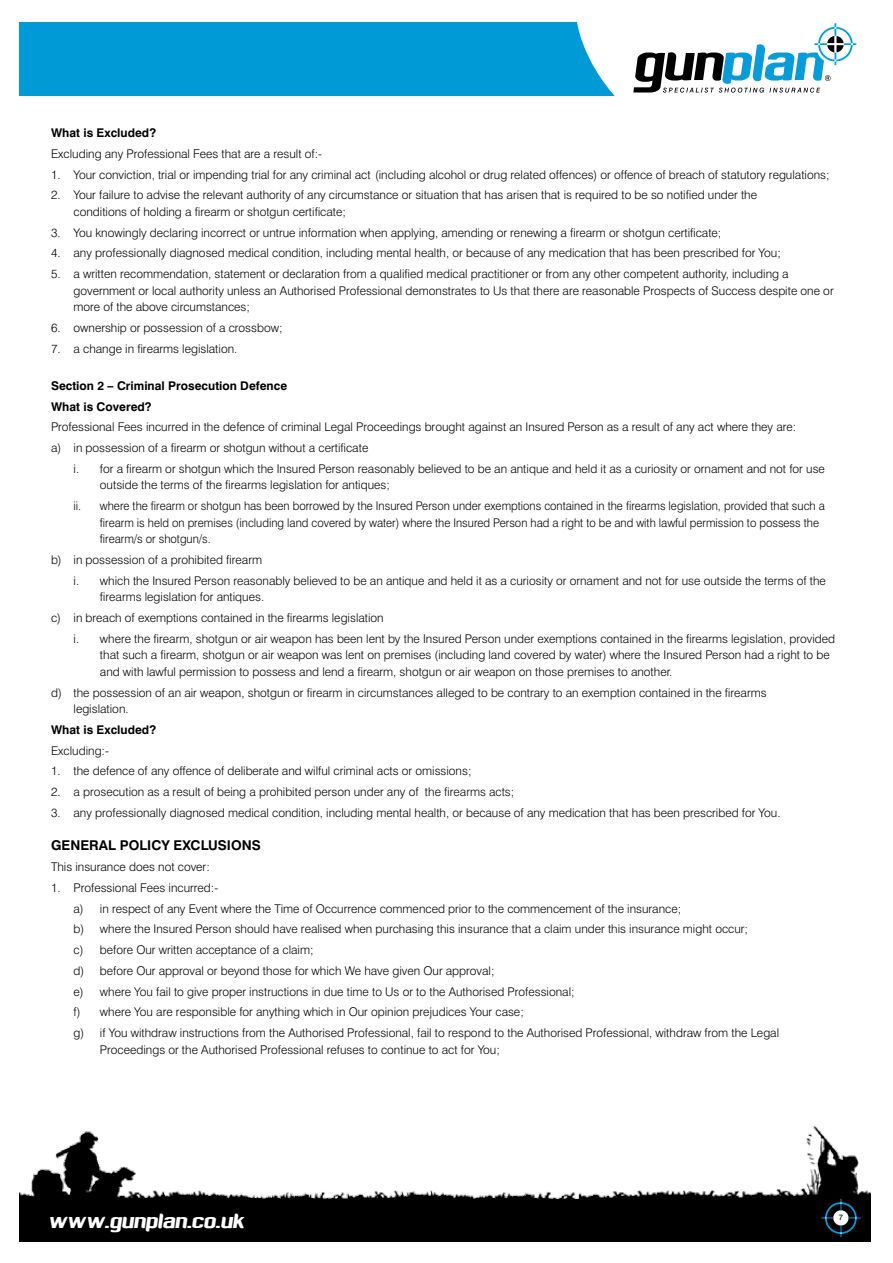
<style>
.page{position:relative;width:893px;height:1263px;background:#fff}
.page>*{position:absolute;margin:0;border:0;box-sizing:border-box;transform-origin:0 0}
.t1{font:19.5px "Sufrimeda";color:#fff}
.t2{font:700 13.5px "Swiss 721 BT";color:#000}
.t3{font:300 12px/20.7px "Swiss 721 BT";color:#000}
.t4{font:300 12px/16.5px "Swiss 721 BT";color:#000;scale:.95 1}
.t5{font:700 12px/20.7px "Swiss 721 BT";color:#000}
.t6{font:7.8px "Swiss 721 BT";color:#000}
</style>
<div class="page">
<img style="left:20px;top:1125px;width:851px;height:79px">
<div style="left:20px;top:1204px;width:851px;height:38px;background:#000"></div>
<svg style="left:821px;top:1199px;width:40px;height:38px"></svg>
<div style="left:20px;top:22px;width:851px;height:74px;background:#009ad7"></div>
<svg style="left:577px;top:22px;width:294px;height:74px;background:#bfd6df"></svg>
<p class="t5" style="left:51px;top:122px;width:107px">What is Excluded?</p>
<p class="t3" style="left:51px;top:143px;width:273px">Excluding any Professional Fees that are a result of:-</p>
<p class="t3" style="left:51px;top:164px;width:780px">1. Your conviction, trial or impending trial for any criminal act (including alcohol or drug related offences) or offence of breach of statutory regulations;</p>
<p class="t3" style="left:74px;top:187px;width:685px;line-height:16.5px;text-indent:-22px">2. Your failure to advise the relevant authority of any circumstance or situation that has arisen that is required to be so notified under the conditions of holding a firearm or shotgun certificate;</p>
<p class="t3" style="left:51px;top:222px;width:672px">3. You knowingly declaring incorrect or untrue information when applying, amending or renewing a firearm or shotgun certificate;</p>
<p class="t3" style="left:51px;top:243px;width:731px">4. any professionally diagnosed medical condition, including mental health, or because of any medication that has been prescribed for You;</p>
<p class="t3" style="left:74px;top:266px;width:762px;line-height:16.5px;text-indent:-22px">5. a written recommendation, statement or declaration from a qualified medical practitioner or from any other competent authority, including a government or local authority unless an Authorised Professional demonstrates to Us that there are reasonable Prospects of Success despite one or more of the above circumstances;</p>
<p class="t3" style="left:51px;top:317px;width:233px">6. ownership or possession of a crossbow;</p>
<p class="t3" style="left:51px;top:338px;width:188px">7. a change in firearms legislation.</p>
<p class="t5" style="left:51px;top:375px;width:238px">Section 2 – Criminal Prosecution Defence<br>What is Covered?</p>
<p class="t3" style="left:51px;top:417px;width:747px">Professional Fees incurred in the defence of criminal Legal Proceedings brought against an Insured Person as a result of any act where they are: a) in possession of a firearm or shotgun without a certificate</p>
<p class="t3" style="left:100px;top:460px;width:726px;line-height:16.5px;text-indent:-26px">i. for a firearm or shotgun which the Insured Person reasonably believed to be an antique and held it as a curiosity or ornament and not for use outside the terms of the firearms legislation for antiques;</p>
<p class="t4" style="left:100px;top:498px;width:765px;text-indent:-26px">ii. where the firearm or shotgun has been borrowed by the Insured Person under exemptions contained in the firearms legislation, provided that such a firearm is held on premises (including land covered by water) where the Insured Person had a right to be and with lawful permission to possess the firearm/s or shotgun/s.</p>
<p class="t3" style="left:74px;top:549px;width:754px;text-indent:-22px">b) in possession of a prohibited firearm<br>i. which the Insured Person reasonably believed to be an antique and held it as a curiosity or ornament and not for use outside the terms of the</p>
<p class="t3" style="left:100px;top:586px;width:166px">firearms legislation for antiques.</p>
<p class="t3" style="left:51px;top:607px;width:334px">c) in breach of exemptions contained in the firearms legislation</p>
<p class="t3" style="left:74px;top:628px;width:763px">i. where the firearm, shotgun or air weapon has been lent by the Insured Person under exemptions contained in the firearms legislation, provided</p>
<p class="t3" style="left:100px;top:647px;width:731px;line-height:16.5px">that such a firearm, shotgun or air weapon was lent on premises (including land covered by water) where the Insured Person had a right to be and with lawful permission to possess and lend a firearm, shotgun or air weapon on those premises to another.</p>
<p class="t3" style="left:74px;top:684px;width:695px;line-height:16.5px;text-indent:-22px">d) the possession of an air weapon, shotgun or firearm in circumstances alleged to be contrary to an exemption contained in the firearms legislation.</p>
<p class="t5" style="left:51px;top:719px;width:107px">What is Excluded?</p>
<p class="t3" style="left:51px;top:740px;width:60px">Excluding:-</p>
<p class="t3" style="left:51px;top:760px;width:422px">1. the defence of any offence of deliberate and wilful criminal acts or omissions;</p>
<p class="t3" style="left:51px;top:781px;width:465px">2. a prosecution as a result of being a prohibited person under any of the firearms acts;</p>
<p class="t3" style="left:51px;top:802px;width:731px">3. any professionally diagnosed medical condition, including mental health, or because of any medication that has been prescribed for You.</p>
<p class="t2" style="left:51px;top:837px;width:211px">GENERAL POLICY EXCLUSIONS</p>
<p class="t3" style="left:51px;top:856px;width:160px">This insurance does not cover:</p>
<p class="t3" style="left:74px;top:877px;width:707px;text-indent:-22px">1. Professional Fees incurred:-<br>a) in respect of any Event where the Time of Occurrence commenced prior to the commencement of the insurance;<br>b) where the Insured Person should have realised when purchasing this insurance that a claim under this insurance might occur;<br>c) before Our written acceptance of a claim;<br>d) before Our approval or beyond those for which We have given Our approval;<br>e) where You fail to give proper instructions in due time to Us or to the Authorised Professional;<br>f) where You are responsible for anything which in Our opinion prejudices Your case;<br>g) if You withdraw instructions from the Authorised Professional, fail to respond to the Authorised Professional, withdraw from the Legal</p>
<p class="t3" style="left:100px;top:1039px;width:401px">Proceedings or the Authorised Professional refuses to continue to act for You;</p>
<h1 class="t1" style="left:48px;top:1209px;width:198px">www.gunplan.co.uk</h1>
<p class="t6" style="left:839px;top:1212px;width:6px">7</p>
</div>
